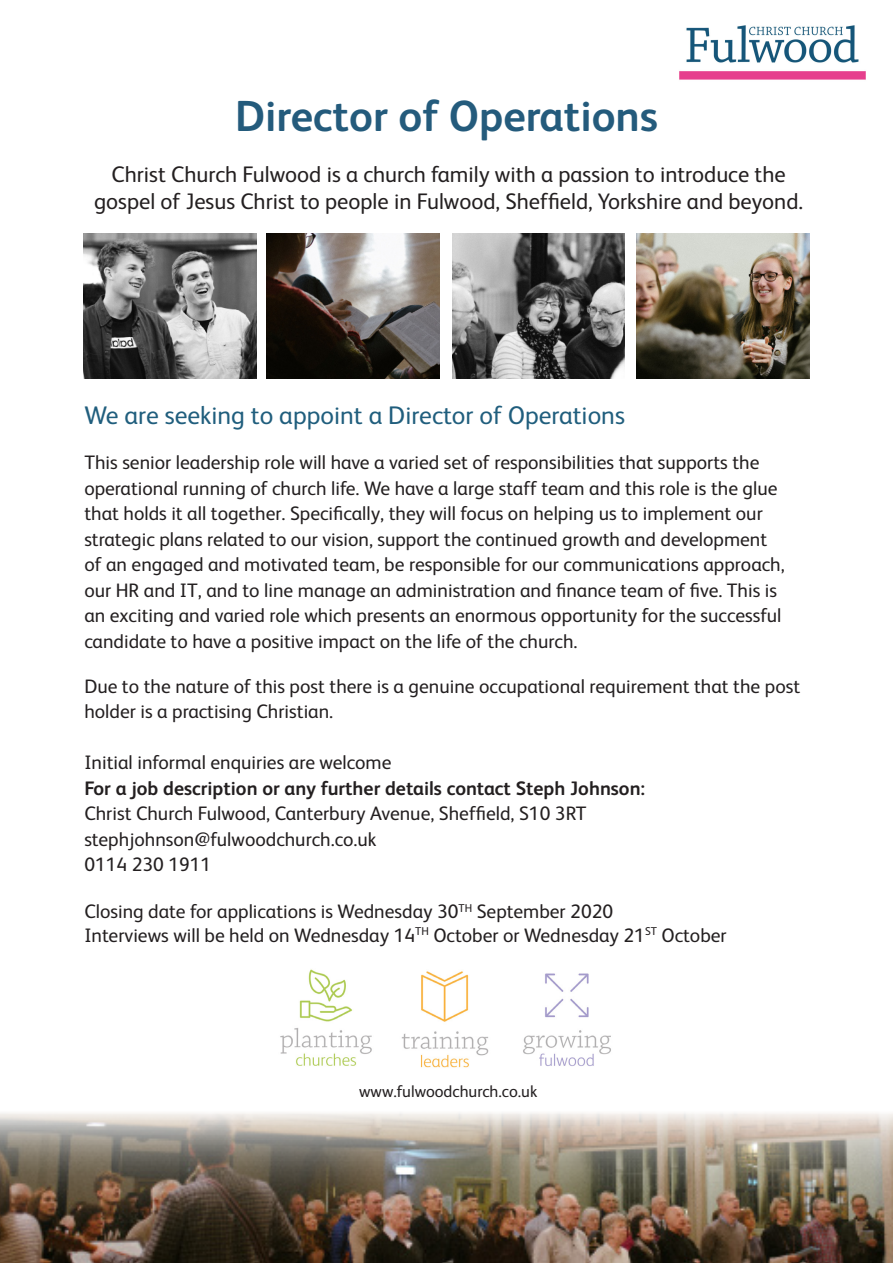
<style>
.page{position:relative;width:893px;height:1263px;background:#fff}
.page>*{position:absolute;margin:0;border:0;box-sizing:border-box;transform-origin:0 0}
.t1{font:700 43.5px "FS Albert";color:#245b7c}
.t2{font:25.5px "FS Albert";color:#205e7d}
.t3{font:22.5px "FS Albert";color:#231f20}
.t4{font:19.5px/25.5px "FS Albert";color:#231f20}
.t5{font:700 19.5px "FS Albert";color:#231f20}
.t6{font:16.5px "FS Albert";color:#231f20}
</style>
<div class="page">
<img style="left:679px;top:25px;width:187px;height:55px">
<img style="left:523px;top:973px;width:88px;height:93px">
<img style="left:280px;top:969px;width:92px;height:97px">
<img style="left:401px;top:971px;width:88px;height:97px">
<img style="left:0;top:1113px;width:893px;height:150px">
<img style="left:636px;top:234px;width:173px;height:144px">
<img style="left:452px;top:234px;width:173px;height:144px">
<img style="left:84px;top:234px;width:173px;height:144px">
<img style="left:267px;top:234px;width:172px;height:144px">
<p class="t1" style="left:235px;top:87px;width:424px">Director of Operations</p>
<p class="t3" style="left:112px;top:159px;width:676px">Christ Church Fulwood is a church family with a passion to introduce the</p>
<p class="t3" style="left:94px;top:186px;width:710px">gospel of Jesus Christ to people in Fulwood, Sheffield, Yorkshire and beyond.</p>
<p class="t2" style="left:84px;top:399px;width:542px">We are seeking to appoint a Director of Operations</p>
<p class="t4" style="left:84px;top:449px;width:702px">This senior leadership role will have a varied set of responsibilities that supports the operational running of church life. We have a large staff team and this role is the glue that holds it all together. Specifically, they will focus on helping us to implement our strategic plans related to our vision, support the continued growth and development of an engaged and motivated team, be responsible for our communications approach, our HR and IT, and to line manage an administration and finance team of five. This is an exciting and varied role which presents an enormous opportunity for the successful candidate to have a positive impact on the life of the church.</p>
<p class="t4" style="left:84px;top:672px;width:717px">Due to the nature of this post there is a genuine occupational requirement that the post holder is a practising Christian.</p>
<p class="t4" style="left:84px;top:749px;width:309px">Initial informal enquiries are welcome</p>
<p class="t5" style="left:84px;top:775px;width:562px">For a job description or any further details contact Steph Johnson:</p>
<p class="t4" style="left:84px;top:800px;width:504px">Christ Church Fulwood, Canterbury Avenue, Sheffield, S10 3RT</p>
<p class="t4" style="left:84px;top:825px;width:294px">stephjohnson@fulwoodchurch.co.uk</p>
<p class="t4" style="left:84px;top:851px;width:129px">0114 230 1911</p>
<p class="t4" style="left:84px;top:898px;width:530px">Closing date for applications is Wednesday 30<sup>TH</sup> September 2020</p>
<p class="t4" style="left:84px;top:921px;width:644px">Interviews will be held on Wednesday 14<sup>TH</sup> October or Wednesday 21<sup>ST</sup> October</p>
<p class="t6" style="left:359px;top:1080px;width:180px">www.fulwoodchurch.co.uk</p>
</div>
